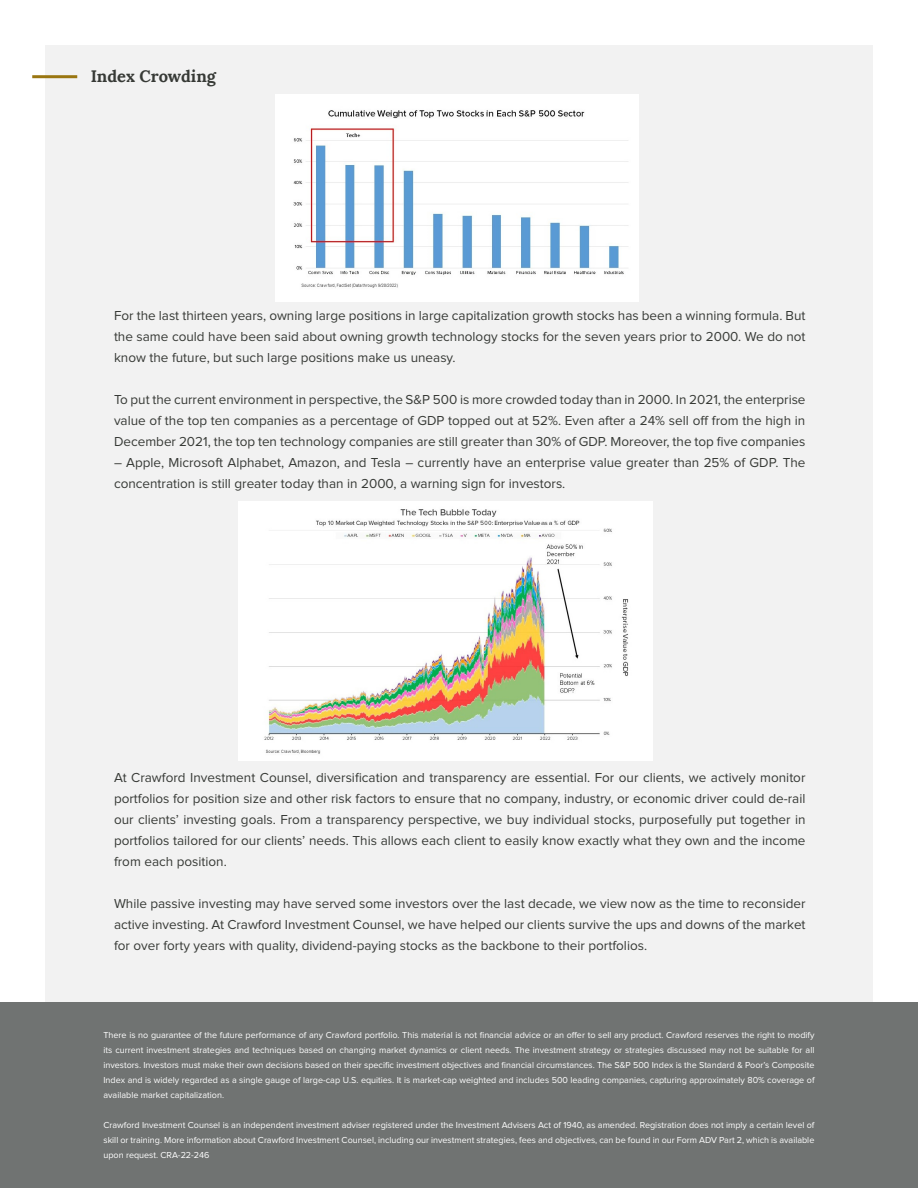
<style>
.page{position:relative;width:918px;height:1188px;background:#fff}
.page>*{position:absolute;margin:0;border:0;box-sizing:border-box;transform-origin:0 0}
.t1{font:700 16.5px "Lora";color:#373a36}
.t2{font:13.5px/21px "Proxima Nova";color:#373a36;text-align:justify}
.t3{font:9px/15px "Proxima Nova";color:#fff;text-align:justify}
</style>
<div class="page">
<div style="left:45px;top:45px;width:828px;height:1098px;background:#f2f2f2"></div>
<hr style="left:32px;top:75px;width:45px;height:3px;background:#9a7611">
<div style="left:1px;top:1002px;width:917px;height:186px;background:#707372"></div>
<img style="left:275px;top:95px;width:363px;height:206px">
<img style="left:239px;top:501px;width:413px;height:259px">
<p class="t1" style="left:91px;top:65px;width:127px">Index Crowding</p>
<p class="t2" style="left:114px;top:306px;width:693px">For the last thirteen years, owning large positions in large capitalization growth stocks has been a winning formula. But the same could have been said about owning growth technology stocks for the seven years prior to 2000. We do not know the future, but such large positions make us uneasy.</p>
<p class="t2" style="left:114px;top:390px;width:693px">To put the current environment in perspective, the S&amp;P 500 is more crowded today than in 2000. In 2021, the enterprise value of the top ten companies as a percentage of GDP topped out at 52%. Even after a 24% sell off from the high in December 2021, the top ten technology companies are still greater than 30% of GDP. Moreover, the top five companies</p>
<p class="t2" style="left:114px;top:453px;width:693px">– Apple, Microsoft Alphabet, Amazon, and Tesla – currently have an enterprise value greater than 25% of GDP. The concentration is still greater today than in 2000, a warning sign for investors.</p>
<p class="t2" style="left:114px;top:768px;width:693px">At Crawford Investment Counsel, diversification and transparency are essential. For our clients, we actively monitor portfolios for position size and other risk factors to ensure that no company, industry, or economic driver could de-rail our clients’ investing goals. From a transparency perspective, we buy individual stocks, purposefully put together in portfolios tailored for our clients’ needs. This allows each client to easily know exactly what they own and the income from each position.</p>
<p class="t2" style="left:114px;top:894px;width:693px">While passive investing may have served some investors over the last decade, we view now as the time to reconsider active investing. At Crawford Investment Counsel, we have helped our clients survive the ups and downs of the market for over forty years with quality, dividend-paying stocks as the backbone to their portfolios.</p>
<p class="t3" style="left:103px;top:1027px;width:713px">There is no guarantee of the future performance of any Crawford portfolio. This material is not financial advice or an offer to sell any product. Crawford reserves the right to modify its current investment strategies and techniques based on changing market dynamics or client needs. The investment strategy or strategies discussed may not be suitable for all investors. Investors must make their own decisions based on their specific investment objectives and financial circumstances. The S&amp;P 500 Index is the Standard &amp; Poor’s Composite Index and is widely regarded as a single gauge of large-cap U.S. equities. It is market-cap weighted and includes 500 leading companies, capturing approximately 80% coverage of available market capitalization.</p>
<p class="t3" style="left:103px;top:1118px;width:713px">Crawford Investment Counsel is an independent investment adviser registered under the Investment Advisers Act of 1940, as amended. Registration does not imply a certain level of skill or training. More information about Crawford Investment Counsel, including our investment strategies, fees and objectives, can be found in our Form ADV Part 2, which is available upon request. CRA-22-246</p>
</div>
